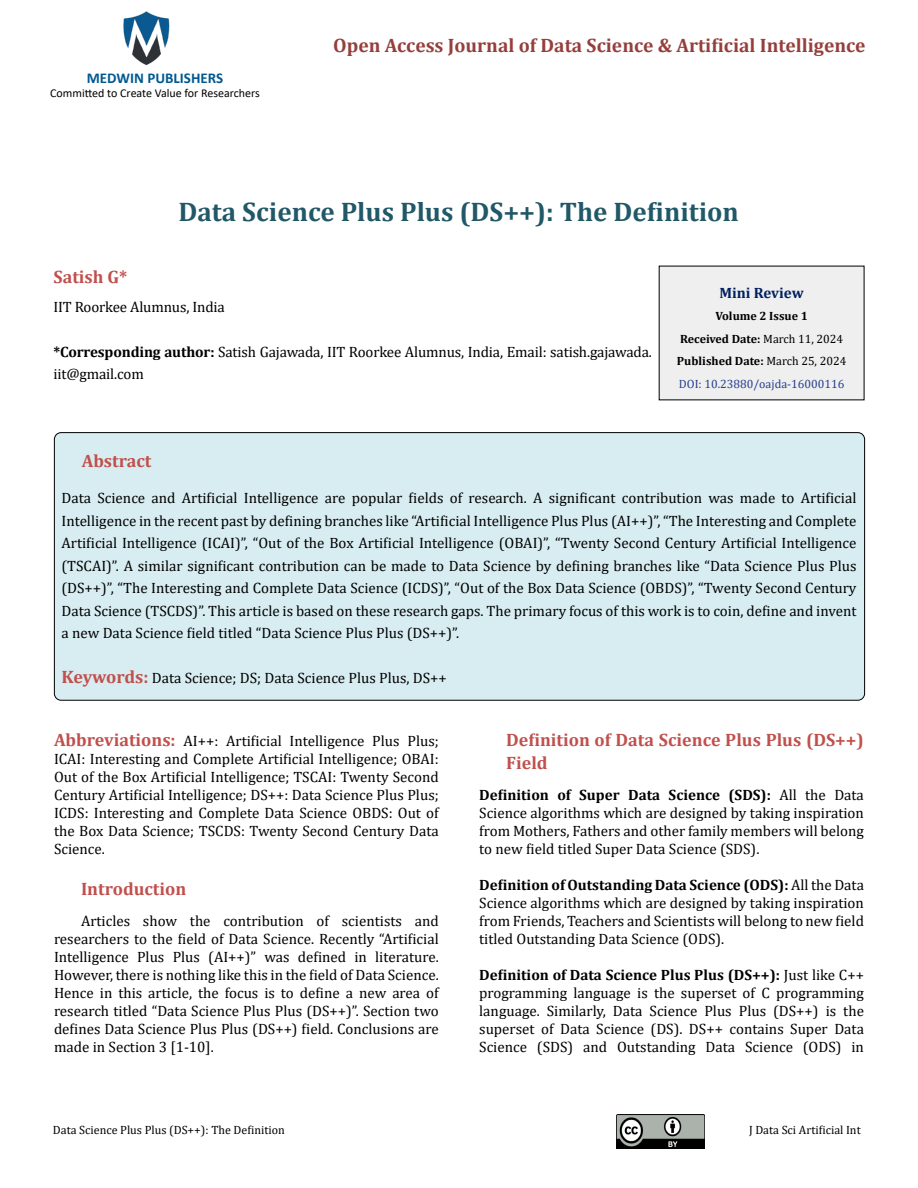
<style>
.page{position:relative;width:918px;height:1188px;background:#fff}
.page>*{position:absolute;margin:0;border:0;box-sizing:border-box;transform-origin:0 0}
.t1{font:700 27px "Cambria";color:#215868}
.t2{font:700 19.5px "Cambria";color:#953f3c}
.t3{font:700 18px/22.5px "Cambria";color:#c0504d}
.t4{font:15px/18px "Cambria";color:#000;text-align:justify}
.t5{font:700 15px "Calibri";color:#005991}
.t6{font:700 15px "Cambria";color:#002060}
.t7{font:700 12px/22.5px "Cambria";color:#000;text-align:center}
.t8{font:12px "Cambria";color:#000}
.t9{font:12px "Calibri";color:#000}
.s1{font-weight:700}
.s2{font-weight:400}
.s3{font-weight:400;color:#25408f}
.s4{font-weight:700;font-size:18px;color:#c0504d}
</style>
<div class="page">
<img style="left:123px;top:11px;width:47px;height:55px">
<img style="left:616px;top:1115px;width:89px;height:33px">
<div style="left:659px;top:266px;width:205px;height:134px;background:#efefef"></div>
<div style="left:54px;top:433px;width:811px;height:267px;background:#d8edf2;border-radius:7px"></div>
<p class="t5" style="left:87px;top:67px;width:138px">MEDWIN PUBLISHERS</p>
<p class="t9" style="left:50px;top:85px;width:211px">Committed to Create Value for Researchers</p>
<h2 class="t2" style="left:333px;top:31px;width:534px">Open Access Journal of Data Science &amp; Artificial Intelligence</h2>
<h1 class="t1" style="left:178px;top:193px;width:562px">Data Science Plus Plus (DS++): The Definition</h1>
<p class="t3" style="left:53px;top:265px;width:75px">Satish G*</p>
<p class="t4" style="left:53px;top:298px;width:173px">IIT Roorkee Alumnus, India</p>
<p class="t4" style="left:53px;top:340px;width:600px;line-height:22.5px"><span class="s1">*Corresponding author:</span> Satish Gajawada, IIT Roorkee Alumnus, India, Email: satish.gajawada. iit@gmail.com</p>
<p class="t6" style="left:719px;top:282px;width:86px">Mini Review</p>
<p class="t7" style="left:677px;top:304px;width:171px">Volume 2 Issue 1<br>Received Date: <span class="s2">March 11, 2024<br></span>Published Date: <span class="s2">March 25, 2024<br></span><span class="s3">DOI: 10.23880/oajda-16000116</span></p>
<p class="t3" style="left:82px;top:449px;width:71px">Abstract</p>
<p class="t4" style="left:62px;top:487px;width:797px;line-height:22.5px">Data Science and Artificial Intelligence are popular fields of research. A significant contribution was made to Artificial Intelligence in the recent past by defining branches like “Artificial Intelligence Plus Plus (AI++)”, “The Interesting and Complete Artificial Intelligence (ICAI)”, “Out of the Box Artificial Intelligence (OBAI)”, “Twenty Second Century Artificial Intelligence (TSCAI)”. A similar significant contribution can be made to Data Science by defining branches like “Data Science Plus Plus (DS++)”, “The Interesting and Complete Data Science (ICDS)”, “Out of the Box Data Science (OBDS)”, “Twenty Second Century Data Science (TSCDS)”. This article is based on these research gaps. The primary focus of this work is to coin, define and invent a new Data Science field titled “Data Science Plus Plus (DS++)”.</p>
<p class="t4" style="left:62px;top:669px;width:387px"><span class="s4">Keywords:</span> Data Science; DS; Data Science Plus Plus, DS++</p>
<p class="t4" style="left:54px;top:732px;width:386px"><span class="s4">Abbreviations:</span> AI++: Artificial Intelligence Plus Plus; ICAI: Interesting and Complete Artificial Intelligence; OBAI:<br>Out of the Box Artificial Intelligence; TSCAI: Twenty Second Century Artificial Intelligence; DS++: Data Science Plus Plus; ICDS: Interesting and Complete Data Science OBDS: Out of the Box Data Science; TSCDS: Twenty Second Century Data Science.</p>
<p class="t3" style="left:81px;top:877px;width:107px">Introduction</p>
<p class="t4" style="left:54px;top:912px;width:386px;text-indent:27px">Articles show the contribution of scientists and researchers to the field of Data Science. Recently “Artificial Intelligence Plus Plus (AI++)” was defined in literature.<br>However, there is nothing like this in the field of Data Science.<br>Hence in this article, the focus is to define a new area of research titled “Data Science Plus Plus (DS++)”. Section two defines Data Science Plus Plus (DS++) field. Conclusions are made in Section 3 [1-10].</p>
<p class="t3" style="left:506px;top:728px;width:359px">Definition of Data Science Plus Plus (DS++)<br>Field</p>
<p class="t4" style="left:479px;top:786px;width:386px"><span class="s1">Definition of Super Data Science (SDS):</span> All the Data Science algorithms which are designed by taking inspiration from Mothers, Fathers and other family members will belong to new field titled Super Data Science (SDS).</p>
<p class="t4" style="left:479px;top:876px;width:386px"><span class="s1">Definition of Outstanding Data Science (ODS):</span> All the Data Science algorithms which are designed by taking inspiration from Friends, Teachers and Scientists will belong to new field titled Outstanding Data Science (ODS).</p>
<p class="t4" style="left:479px;top:966px;width:386px"><span class="s1">Definition of Data Science Plus Plus (DS++):</span> Just like C++ programming language is the superset of C programming language. Similarly, Data Science Plus Plus (DS++) is the superset of Data Science (DS). DS++ contains Super Data Science (SDS) and Outstanding Data Science (ODS) in</p>
<p class="t8" style="left:53px;top:1123px;width:233px">Data Science Plus Plus (DS++): The Definition</p>
<p class="t8" style="left:749px;top:1123px;width:113px">J Data Sci Artificial Int</p>
</div>
